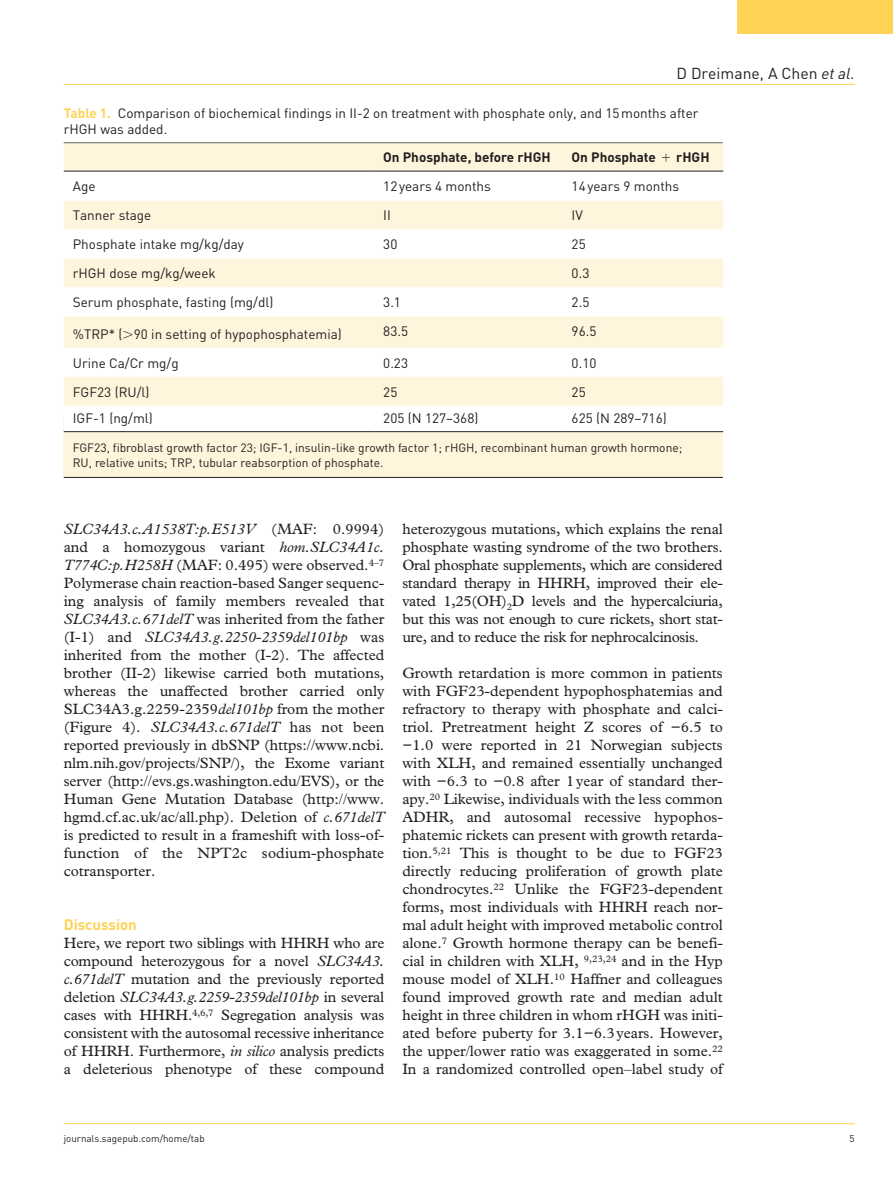
<style>
.page{position:relative;width:893px;height:1191px;background:#fff}
.page>*{position:absolute;margin:0;border:0;box-sizing:border-box;transform-origin:0 0}
.t1{font:15.75px "DIN";color:#231f20}
.t2{font:15px/18px "Plantin Std";letter-spacing:-.005em;color:#231f20;text-align:justify}
.t3{font:700 15px "DIN";color:#fed356}
.t4{font:13.5px/15.8px "DIN";color:#231f20}
.t5{font:700 13.5px "DIN";color:#231f20}
.t6{font:12px/14.2px "DIN";color:#231f20}
.t7{font:9.75px "DIN";color:#231f20}
.s1{font-style:italic}
.s2{font-weight:700;color:#fed356}
</style>
<div class="page">
<hr style="left:64px;top:84px;width:791px;height:1px;background:#fed356">
<hr style="left:64px;top:1123px;width:791px;height:1px;background:#fed356">
<div style="left:738px;top:0;width:155px;height:34px;background:#fed356"></div>
<div style="left:64px;top:415px;width:659px;height:62px;background:#fef5dc"></div>
<hr style="left:64px;top:477px;width:659px;height:1px;background:#231f20">
<svg style="left:64px;top:143px;width:659px;height:28px;background:#f9f0d8"></svg>
<svg style="left:64px;top:201px;width:659px;height:230px"></svg>
<hr style="left:64px;top:171px;width:312px;height:1px;background:#231f20">
<hr style="left:376px;top:171px;width:187px;height:1px;background:#231f20">
<hr style="left:563px;top:171px;width:160px;height:1px;background:#231f20">
<hr style="left:64px;top:431px;width:312px;height:1px;background:#231f20">
<hr style="left:376px;top:431px;width:187px;height:1px;background:#231f20">
<hr style="left:563px;top:431px;width:160px;height:1px;background:#231f20">
<svg style="left:662px;top:154px;width:8px;height:8px"></svg>
<svg style="left:124px;top:330px;width:9px;height:8px"></svg>
<p class="t1" style="left:676px;top:63px;width:180px">D Dreimane, A Chen <span class="s1">et al.</span></p>
<p class="t4" style="left:64px;top:105px;width:636px"><span class="s2">Table 1.</span> Comparison of biochemical findings in II-2 on treatment with phosphate only, and 15months after rHGH was added.</p>
<p class="t5" style="left:383px;top:148px;width:169px">On Phosphate, before rHGH</p>
<p class="t5" style="left:572px;top:148px;width:86px">On Phosphate</p>
<p class="t5" style="left:676px;top:148px;width:35px">rHGH</p>
<p class="t4" style="left:73px;top:178px;width:24px">Age</p>
<p class="t4" style="left:383px;top:178px;width:109px">12years 4 months</p>
<p class="t4" style="left:572px;top:178px;width:109px">14years 9 months</p>
<p class="t4" style="left:73px;top:207px;width:80px">Tanner stage</p>
<p class="t4" style="left:383px;top:207px;width:9px">II</p>
<p class="t4" style="left:572px;top:207px;width:13px">IV</p>
<p class="t4" style="left:73px;top:236px;width:173px">Phosphate intake mg/kg/day</p>
<p class="t4" style="left:383px;top:236px;width:16px">30</p>
<p class="t4" style="left:572px;top:236px;width:16px">25</p>
<p class="t4" style="left:73px;top:265px;width:145px">rHGH dose mg/kg/week</p>
<p class="t4" style="left:572px;top:265px;width:19px">0.3</p>
<p class="t4" style="left:73px;top:294px;width:202px">Serum phosphate, fasting (mg/dl)</p>
<p class="t4" style="left:383px;top:294px;width:19px">3.1</p>
<p class="t4" style="left:572px;top:294px;width:19px">2.5</p>
<p class="t4" style="left:73px;top:326px;width:271px">%TRP* ( 90 in setting of hypophosphatemia)</p>
<p class="t4" style="left:383px;top:323px;width:26px">83.5</p>
<p class="t4" style="left:572px;top:323px;width:26px">96.5</p>
<p class="t4" style="left:73px;top:355px;width:107px">Urine Ca/Cr mg/g</p>
<p class="t4" style="left:383px;top:355px;width:26px">0.23</p>
<p class="t4" style="left:572px;top:355px;width:26px">0.10</p>
<p class="t4" style="left:73px;top:384px;width:78px">FGF23 (RU/l)</p>
<p class="t4" style="left:383px;top:384px;width:16px">25</p>
<p class="t4" style="left:572px;top:384px;width:16px">25</p>
<p class="t4" style="left:73px;top:410px;width:82px">IGF-1 (ng/ml)</p>
<p class="t4" style="left:383px;top:410px;width:97px">205 (N 127–368)</p>
<p class="t4" style="left:572px;top:410px;width:97px">625 (N 289–716)</p>
<p class="t6" style="left:73px;top:440px;width:611px">FGF23, fibroblast growth factor 23; IGF-1, insulin-like growth factor 1; rHGH, recombinant human growth hormone;<br>RU, relative units; TRP, tubular reabsorption of phosphate.</p>
<p class="t2" style="left:64px;top:520px;width:322px"><span class="s1">SLC34A3.c.A1538T:p.E513V</span> (MAF: 0.9994) and a homozygous variant <span class="s1">hom.SLC34A1c.<br>T774C:p.H258H</span> (MAF: 0.495) were observed.<sup>4–7<br></sup>Polymerase chain reaction-based Sanger sequenc&shy;ing analysis of family members revealed that <span class="s1">SLC34A3.c.671delT</span> was inherited from the father (I-1) and <span class="s1">SLC34A3.g.2250-2359del101bp</span> was inherited from the mother (I-2). The affected brother (II-2) likewise carried both mutations, whereas the unaffected brother carried only SLC34A3.g.2259-2359<span class="s1">del101bp</span> from the mother (Figure 4). <span class="s1">SLC34A3.c.671delT</span> has not been reported previously in dbSNP (https://www.ncbi. nlm.nih.gov/projects/SNP/), the Exome variant server (http://evs.gs.washington.edu/EVS), or the Human Gene Mutation Database (http://www. hgmd.cf.ac.uk/ac/all.php). Deletion of <span class="s1">c.671delT </span>is predicted to result in a frameshift with loss-of&shy;function of the NPT2c sodium-phosphate cotransporter.</p>
<p class="t3" style="left:64px;top:915px;width:75px">Discussion</p>
<p class="t2" style="left:64px;top:934px;width:322px">Here, we report two siblings with HHRH who are compound heterozygous for a novel <span class="s1">SLC34A3. c.671delT</span> mutation and the previously reported deletion <span class="s1">SLC34A3.g.2259-2359del101bp</span> in several cases with HHRH.<sup>4,6,7</sup> Segregation analysis was consistent with the autosomal recessive inheritance of HHRH. Furthermore, <span class="s1">in silico</span> analysis predicts a deleterious phenotype of these compound</p>
<p class="t2" style="left:402px;top:520px;width:322px">heterozygous mutations, which explains the renal phosphate wasting syndrome of the two brothers.<br>Oral phosphate supplements, which are considered standard therapy in HHRH, improved their ele&shy;vated 1,25(OH)<sub>2</sub>D levels and the hypercalciuria, but this was not enough to cure rickets, short stat&shy;ure, and to reduce the risk for nephrocalcinosis.</p>
<p class="t2" style="left:402px;top:664px;width:322px">Growth retardation is more common in patients with FGF23-dependent hypophosphatemias and refractory to therapy with phosphate and calci&shy;triol. Pretreatment height Z scores of −6.5 to −1.0 were reported in 21 Norwegian subjects with XLH, and remained essentially unchanged with −6.3 to −0.8 after 1year of standard ther&shy;apy.<sup>20</sup> Likewise, individuals with the less common ADHR, and autosomal recessive hypophos&shy;phatemic rickets can present with growth retarda&shy;tion.<sup>5,21</sup> This is thought to be due to FGF23 directly reducing proliferation of growth plate chondrocytes.<sup>22</sup> Unlike the FGF23-dependent forms, most individuals with HHRH reach nor&shy;mal adult height with improved metabolic control alone.<sup>7</sup> Growth hormone therapy can be benefi&shy;cial in children with XLH, <sup>9,23,24</sup> and in the Hyp mouse model of XLH.<sup>10</sup> Haffner and colleagues found improved growth rate and median adult height in three children in whom rHGH was initi&shy;ated before puberty for 3.1−6.3years. However, the upper/lower ratio was exaggerated in some.<sup>22<br></sup>In a randomized controlled open–label study of</p>
<p class="t7" style="left:64px;top:1132px;width:142px">journals.sagepub.com/home/tab</p>
<p class="t7" style="left:850px;top:1132px;width:7px">5</p>
</div>
